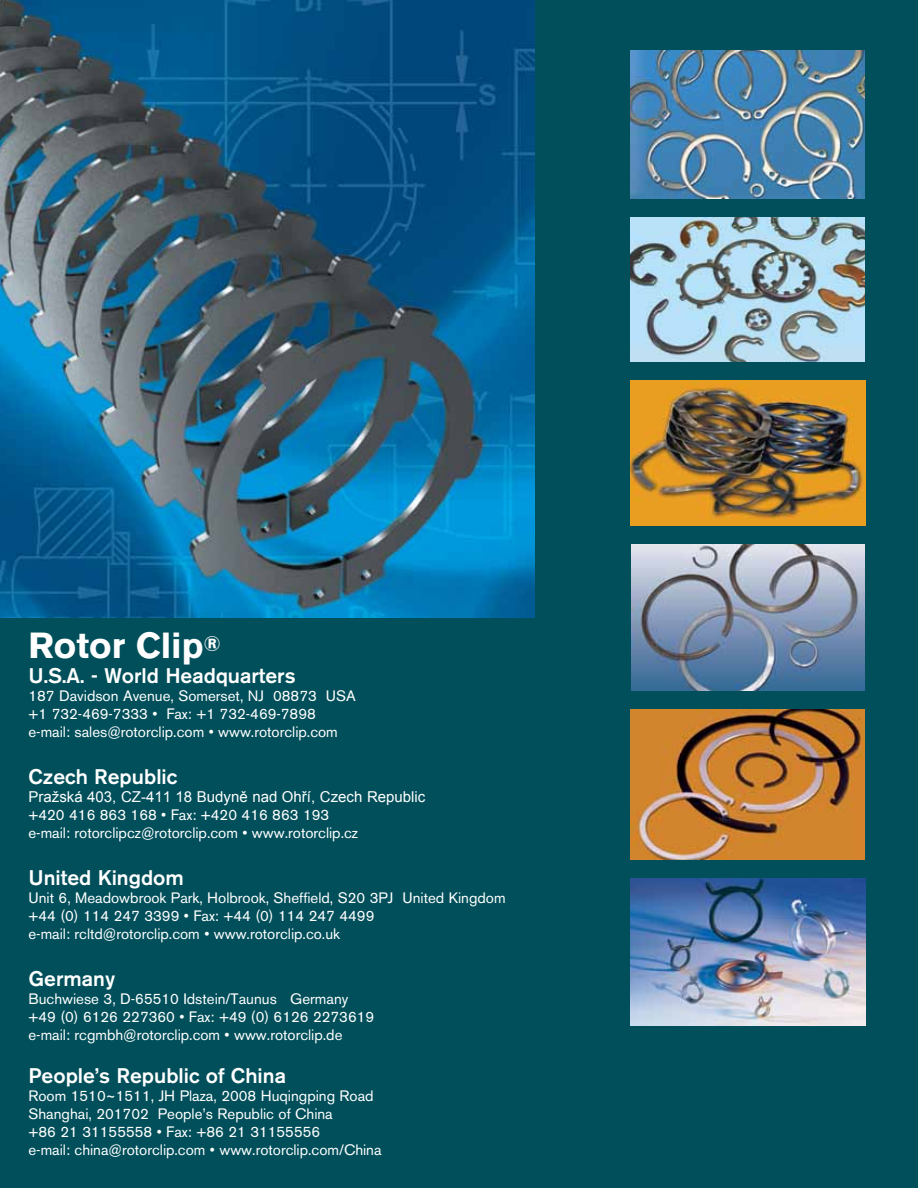
<style>
.page{position:relative;width:918px;height:1188px;background:#004f5a}
.page>*{position:absolute;margin:0;border:0;box-sizing:border-box;transform-origin:0 0}
.t1{font:700 36px "Akzidenz Grotesk BE";color:#fff}
.t2{font:500 21px "Akzidenz Grotesk BE";color:#fff}
.t3{font:15px/18px "Akzidenz Grotesk BE";color:#fff}
.t4{font:15px "Arial";color:#fff}
</style>
<div class="page">
<img style="left:630px;top:51px;width:235px;height:147px">
<img style="left:630px;top:217px;width:235px;height:145px">
<img style="left:630px;top:381px;width:235px;height:145px">
<img style="left:631px;top:545px;width:234px;height:146px">
<img style="left:630px;top:710px;width:235px;height:149px">
<img style="left:630px;top:878px;width:235px;height:147px">
<img style="left:0;top:0;width:535px;height:618px">
<h1 class="t1" style="left:28px;top:625px;width:194px">Rotor Clip<sup>®</sup></h1>
<h2 class="t2" style="left:28px;top:663px;width:269px">U.S.A. - World Headquarters</h2>
<p class="t3" style="left:28px;top:687px;width:329px">187 Davidson Avenue, Somerset, NJ 08873 USA +1 732-469-7333 • Fax: +1 732-469-7898 e-mail: sales@rotorclip.com • www.rotorclip.com</p>
<h2 class="t2" style="left:28px;top:764px;width:150px">Czech Republic</h2>
<p class="t4" style="left:28px;top:787px;width:398px">Pražská 403, CZ-411 18 Budyně nad Ohří, Czech Republic</p>
<p class="t3" style="left:28px;top:806px;width:331px">+420 416 863 168 • Fax: +420 416 863 193 e-mail: rotorclipcz@rotorclip.com • www.rotorclip.cz</p>
<h2 class="t2" style="left:28px;top:865px;width:157px">United Kingdom</h2>
<p class="t3" style="left:28px;top:889px;width:479px">Unit 6, Meadowbrook Park, Holbrook, Sheffield, S20 3PJ United Kingdom +44 (0) 114 247 3399 • Fax: +44 (0) 114 247 4499<br>e-mail: rcltd@rotorclip.com • www.rotorclip.co.uk</p>
<h2 class="t2" style="left:28px;top:966px;width:88px">Germany</h2>
<p class="t3" style="left:28px;top:990px;width:347px">Buchwiese 3, D-65510 Idstein/Taunus Germany +49 (0) 6126 227360 • Fax: +49 (0) 6126 2273619 e-mail: rcgmbh@rotorclip.com • www.rotorclip.de</p>
<h2 class="t2" style="left:28px;top:1063px;width:259px">People’s Republic of China</h2>
<p class="t3" style="left:28px;top:1087px;width:355px">Room 1510~1511, JH Plaza, 2008 Huqingping Road Shanghai, 201702 People’s Republic of China<br>+86 21 31155558 • Fax: +86 21 31155556<br>e-mail: china@rotorclip.com • www.rotorclip.com/China</p>
</div>
